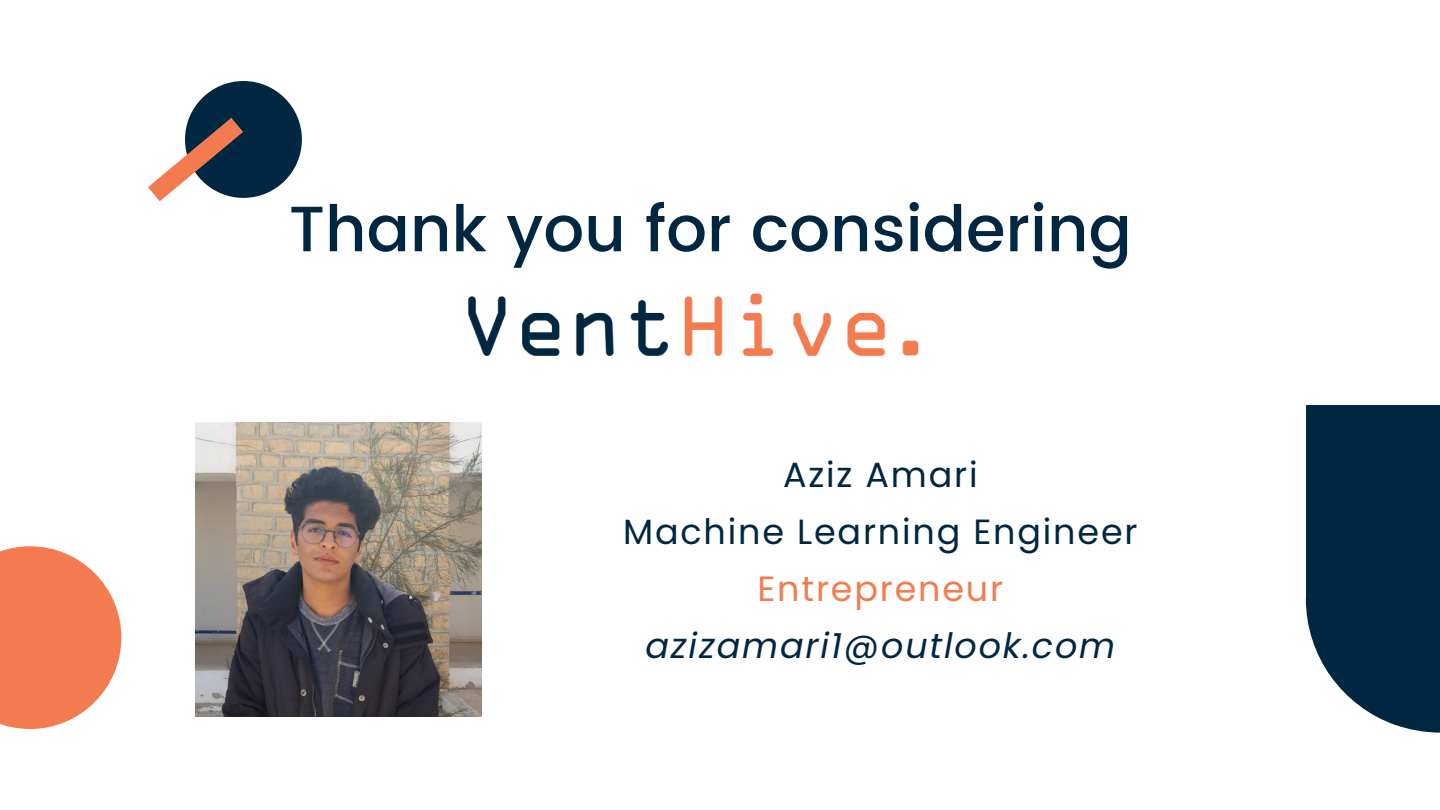
<style>
.page{position:relative;width:1440px;height:810px;background:#fff}
.page>*{position:absolute;margin:0;border:0;box-sizing:border-box;transform-origin:0 0}
.t1{font:500 64px "Poppins";color:#002741}
.t2{font:35px/57px "Poppins";letter-spacing:.05em;color:#002741;text-align:center}
.t3{font:italic 35px "Poppins";letter-spacing:.05em;color:#002741}
.t4{font:35px "Poppins";letter-spacing:.05em;color:#f47b50}
</style>
<div class="page">
<div style="left:185px;top:81px;width:117px;height:117px;background:#002741;border-radius:50%"></div>
<svg style="left:148px;top:118px;width:95px;height:83px"></svg>
<div style="left:1306px;top:442px;width:134px;height:158px;background:#002741"></div>
<svg style="left:1306px;top:600px;width:134px;height:133px"></svg>
<div style="left:1306px;top:405px;width:134px;height:38px;background:#002741"></div>
<svg style="left:0;top:546px;width:121px;height:183px;fill:#f47b50"></svg>
<img style="left:468px;top:293px;width:451px;height:63px">
<img style="left:196px;top:422px;width:285px;height:294px">
<h1 class="t1" style="left:289px;top:192px;width:844px">Thank you for considering</h1>
<p class="t2" style="left:623px;top:446px;width:516px">Aziz Amari<br>Machine Learning Engineer</p>
<p class="t4" style="left:757px;top:564px;width:247px">Entrepreneur</p>
<p class="t3" style="left:645px;top:621px;width:471px">azizamari1@outlook.com</p>
</div>
